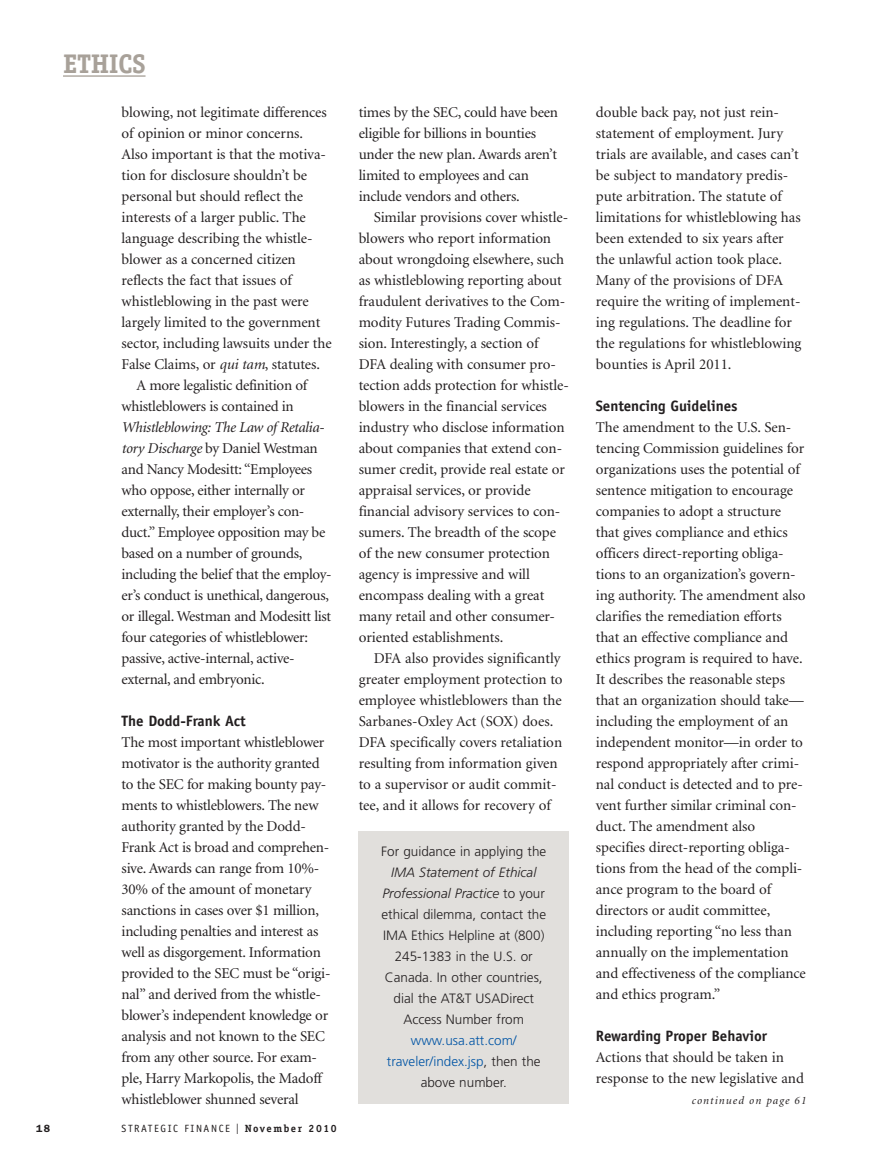
<style>
.page{position:relative;width:878px;height:1161px;background:#fff}
.page>*{position:absolute;margin:0;border:0;box-sizing:border-box;transform-origin:0 0}
.t1{font:700 27px "Officina Serif";letter-spacing:-.015em;color:#a8a199}
.t2{font:15px/21px "Minion";letter-spacing:-.005em;color:#231f20}
.t3{font:700 15px "Officina Sans";letter-spacing:-.005em;color:#231f20}
.t4{font:300 13.5px/21px "Frutiger";color:#231f20;text-align:center}
.t5{font:300 13.5px/21px "Frutiger";color:#0155a5;text-align:center}
.t6{font:italic 11.25px "Minion";letter-spacing:.1em;color:#231f20}
.t7{font:10.5px "Officina Sans";letter-spacing:.15em;color:#231f20}
.t8{font:600 10.5px "Franklin Gothic";color:#231f20}
.s1{font-style:italic}
.s2{font-family:"Franklin Gothic";font-size:15px}
.s3{font-family:"Officina Serif";font-weight:700}
.s4{color:#231f20}
</style>
<div class="page">
<hr style="left:63px;top:75px;width:82px;height:2px;background:#a8a199">
<div style="left:358px;top:831px;width:210px;height:273px;background:#e1dfdc"></div>
<h1 class="t1" style="left:63px;top:54px;width:84px">ETHICS</h1>
<p class="t2" style="left:122px;top:103px;width:207px">blowing, not legitimate differences</p>
<p class="t2" style="left:122px;top:124px;width:183px">of opinion or minor concerns.</p>
<p class="t2" style="left:122px;top:145px;width:206px">Also important is that the motiva-</p>
<p class="t2" style="left:122px;top:166px;width:187px">tion for disclosure shouldn’t be</p>
<p class="t2" style="left:122px;top:187px;width:183px">personal but should reflect the</p>
<p class="t2" style="left:122px;top:208px;width:186px">interests of a larger public. The</p>
<p class="t2" style="left:122px;top:229px;width:192px">language describing the whistle-</p>
<p class="t2" style="left:122px;top:250px;width:176px">blower as a concerned citizen</p>
<p class="t2" style="left:122px;top:271px;width:172px">reflects the fact that issues of</p>
<p class="t2" style="left:122px;top:292px;width:189px">whistleblowing in the past were</p>
<p class="t2" style="left:122px;top:313px;width:200px">largely limited to the government</p>
<p class="t2" style="left:122px;top:334px;width:212px">sector, including lawsuits under the</p>
<p class="t2" style="left:122px;top:355px;width:200px">False Claims, or <span class="s1">qui tam</span>, statutes.</p>
<p class="t2" style="left:136px;top:376px;width:172px">A more legalistic definition of</p>
<p class="t2" style="left:122px;top:397px;width:174px">whistleblowers is contained in</p>
<p class="t2" style="left:122px;top:418px;width:211px"><span class="s1">Whistleblowing: The Law of Retalia&shy;tory Discharge</span> by Daniel Westman and Nancy Modesitt: “Employees who oppose, either internally or externally, their employer’s con&shy;duct.” Employee opposition may be based on a number of grounds, including the belief that the employ&shy;er’s conduct is unethical, dangerous, or illegal. Westman and Modesitt list four categories of whistleblower: passive, active-internal, active&shy;external, and embryonic.</p>
<p class="t3" style="left:122px;top:715px;width:126px">The Dodd-Frank Act</p>
<p class="t2" style="left:122px;top:733px;width:210px">The most important whistleblower motivator is the authority granted to the SEC for making bounty pay&shy;ments to whistleblowers. The new authority granted by the Dodd-Frank Act is broad and comprehen&shy;sive. Awards can range from 10%- 30% of the amount of monetary sanctions in cases over $1 million, including penalties and interest as well as disgorgement. Information provided to the SEC must be “origi&shy;nal” and derived from the whistle&shy;blower’s independent knowledge or analysis and not known to the SEC from any other source. For exam&shy;ple, Harry Markopolis, the Madoff whistleblower shunned several</p>
<p class="t8" style="left:36px;top:1125px;width:16px">18</p>
<p class="t7" style="left:122px;top:1125px;width:217px">STRATEGIC FINANCE <span class="s2">I</span> <span class="s3">November 2010</span></p>
<p class="t2" style="left:358px;top:103px;width:201px">times by the SEC, could have been eligible for billions in bounties under the new plan. Awards aren’t limited to employees and can include vendors and others.</p>
<p class="t2" style="left:358px;top:208px;width:212px;text-indent:15px">Similar provisions cover whistle&shy;blowers who report information about wrongdoing elsewhere, such as whistleblowing reporting about fraudulent derivatives to the Com&shy;modity Futures Trading Commis&shy;sion. Interestingly, a section of DFA dealing with consumer pro&shy;tection adds protection for whistle&shy;blowers in the financial services industry who disclose information about companies that extend con&shy;sumer credit, provide real estate or appraisal services, or provide financial advisory services to con&shy;sumers. The breadth of the scope of the new consumer protection agency is impressive and will encompass dealing with a great many retail and other consumer&shy;oriented establishments.</p>
<p class="t2" style="left:358px;top:649px;width:205px;text-indent:15px">DFA also provides significantly greater employment protection to employee whistleblowers than the Sarbanes-Oxley Act (SOX) does.<br>DFA specifically covers retaliation resulting from information given to a supervisor or audit commit&shy;tee, and it allows for recovery of</p>
<p class="t4" style="left:381px;top:842px;width:167px">For guidance in applying the</p>
<p class="t4" style="left:381px;top:863px;width:166px"><span class="s1">IMA Statement of Ethical<br>Professional Practice</span> to your ethical dilemma, contact the<br>IMA Ethics Helpline at (800)<br>245-1383 in the U.S. or<br>Canada. In other countries, dial the AT&amp;T USADirect<br>Access Number from</p>
<p class="t5" style="left:387px;top:1031px;width:155px">www.usa.att.com/ traveler/index.jsp<span class="s4">, then the above number.</span></p>
<p class="t2" style="left:595px;top:103px;width:207px">double back pay, not just rein&shy;statement of employment. Jury trials are available, and cases can’t be subject to mandatory predis&shy;pute arbitration. The statute of limitations for whistleblowing has been extended to six years after the unlawful action took place.<br>Many of the provisions of DFA require the writing of implement&shy;ing regulations. The deadline for the regulations for whistleblowing bounties is April 2011.</p>
<p class="t3" style="left:596px;top:400px;width:143px">Sentencing Guidelines</p>
<p class="t2" style="left:596px;top:418px;width:211px">The amendment to the U.S. Sen&shy;tencing Commission guidelines for organizations uses the potential of sentence mitigation to encourage companies to adopt a structure that gives compliance and ethics officers direct-reporting obliga&shy;tions to an organization’s govern&shy;ing authority. The amendment also clarifies the remediation efforts that an effective compliance and ethics program is required to have.<br>It describes the reasonable steps that an organization should take— including the employment of an independent monitor—in order to respond appropriately after crimi&shy;nal conduct is detected and to pre&shy;vent further similar criminal con&shy;duct. The amendment also specifies direct-reporting obliga&shy;tions from the head of the compli&shy;ance program to the board of directors or audit committee, including reporting “no less than annually on the implementation and effectiveness of the compliance and ethics program.”</p>
<p class="t3" style="left:596px;top:1030px;width:173px">Rewarding Proper Behavior</p>
<p class="t2" style="left:596px;top:1048px;width:210px">Actions that should be taken in response to the new legislative and</p>
<p class="t6" style="left:691px;top:1096px;width:116px">continued on page 61</p>
</div>
